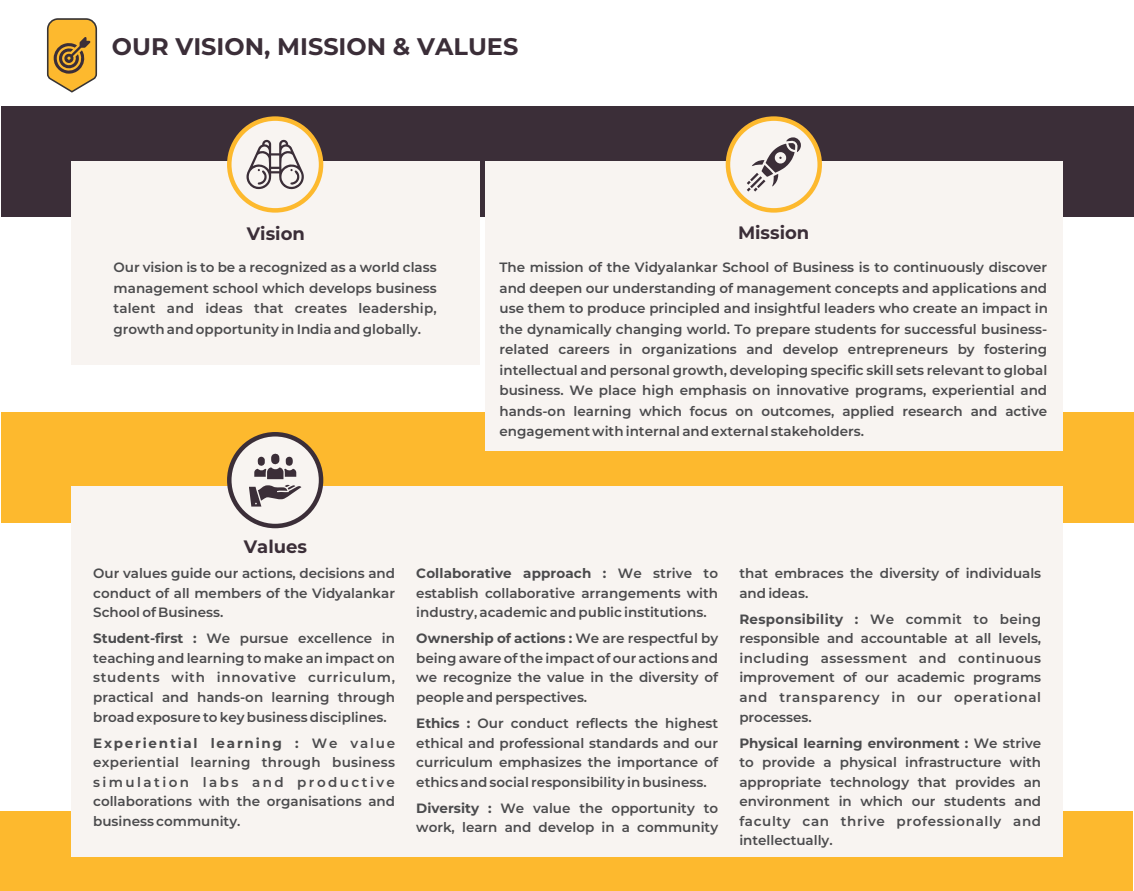
<style>
.page{position:relative;width:1134px;height:891px;background:#fff}
.page>*{position:absolute;margin:0;border:0;box-sizing:border-box;transform-origin:0 0}
.t1{font:700 24px "Montserrat";color:#3b2e38}
.t2{font:700 18px "Montserrat";color:#3b2e38}
.t3{font:600 13.5px/19.5px "Montserrat";color:#4b4b4d;text-align:justify}
.s1{font-weight:700}
</style>
<div class="page">
<div style="left:1px;top:412px;width:1133px;height:111px;background:#fdb92e"></div>
<div style="left:0;top:811px;width:1133px;height:80px;background:#fdb92e"></div>
<div style="left:1px;top:106px;width:1133px;height:111px;background:#3b2e38"></div>
<div style="left:71px;top:161px;width:408px;height:204px;background:#f8f4f1"></div>
<div style="left:485px;top:161px;width:578px;height:289px;background:#f8f4f1"></div>
<svg style="left:227px;top:116px;width:96px;height:97px"></svg>
<svg style="left:247px;top:138px;width:57px;height:53px"></svg>
<svg style="left:726px;top:116px;width:96px;height:97px"></svg>
<svg style="left:747px;top:137px;width:54px;height:55px"></svg>
<div style="left:71px;top:486px;width:992px;height:370px;background:#f8f4f1"></div>
<svg style="left:227px;top:432px;width:96px;height:96px;fill:#f8f4f1"></svg>
<svg style="left:249px;top:453px;width:52px;height:54px"></svg>
<svg style="left:46px;top:18px;width:52px;height:75px;background:#d1a450"></svg>
<h1 class="t1" style="left:112px;top:31px;width:408px">OUR VISION, MISSION &amp; VALUES</h1>
<h2 class="t2" style="left:247px;top:223px;width:60px">Vision</h2>
<h2 class="t2" style="left:738px;top:222px;width:73px">Mission</h2>
<p class="t3" style="left:114px;top:257px;width:325px;line-height:20.5px">Our vision is to be a recognized as a world class management school which develops business talent and ideas that creates leadership, growth and opportunity in India and globally.</p>
<p class="t3" style="left:500px;top:257px;width:550px;line-height:20.5px">The mission of the Vidyalankar School of Business is to continuously discover and deepen our understanding of management concepts and applications and use them to produce principled and insightful leaders who create an impact in the dynamically changing world. To prepare students for successful business&shy;related careers in organizations and develop entrepreneurs by fostering intellectual and personal growth, developing specific skill sets relevant to global business. We place high emphasis on innovative programs, experiential and hands-on learning which focus on outcomes, applied research and active engagement with internal and external stakeholders.</p>
<h2 class="t2" style="left:244px;top:535px;width:65px">Values</h2>
<p class="t3" style="left:93px;top:564px;width:303px">Our values guide our actions, decisions and conduct of all members of the Vidyalankar School of Business.</p>
<p class="t3" style="left:93px;top:629px;width:303px"><span class="s1">Student-first :</span> We pursue excellence in teaching and learning to make an impact on students with innovative curriculum, practical and hands-on learning through broad exposure to key business disciplines.</p>
<p class="t3" style="left:93px;top:733px;width:303px"><span class="s1">Experiential learning :</span> We value experiential learning through business simulation labs and productive collaborations with the organisations and business community.</p>
<p class="t3" style="left:416px;top:564px;width:303px"><span class="s1">Collaborative approach :</span> We strive to establish collaborative arrangements with industry, academic and public institutions.</p>
<p class="t3" style="left:416px;top:629px;width:303px"><span class="s1">Ownership of actions :</span> We are respectful by being aware of the impact of our actions and we recognize the value in the diversity of people and perspectives.</p>
<p class="t3" style="left:416px;top:713px;width:303px"><span class="s1">Ethics :</span> Our conduct reflects the highest ethical and professional standards and our curriculum emphasizes the importance of ethics and social responsibility in business.</p>
<p class="t3" style="left:416px;top:798px;width:303px"><span class="s1">Diversity :</span> We value the opportunity to work, learn and develop in a community</p>
<p class="t3" style="left:739px;top:564px;width:303px">that embraces the diversity of individuals and ideas.</p>
<p class="t3" style="left:739px;top:609px;width:303px"><span class="s1">Responsibility :</span> We commit to being responsible and accountable at all levels, including assessment and continuous improvement of our academic programs and transparency in our operational processes.</p>
<p class="t3" style="left:739px;top:733px;width:303px"><span class="s1">Physical learning environment :</span> We strive to provide a physical infrastructure with appropriate technology that provides an environment in which our students and faculty can thrive professionally and intellectually.</p>
</div>
